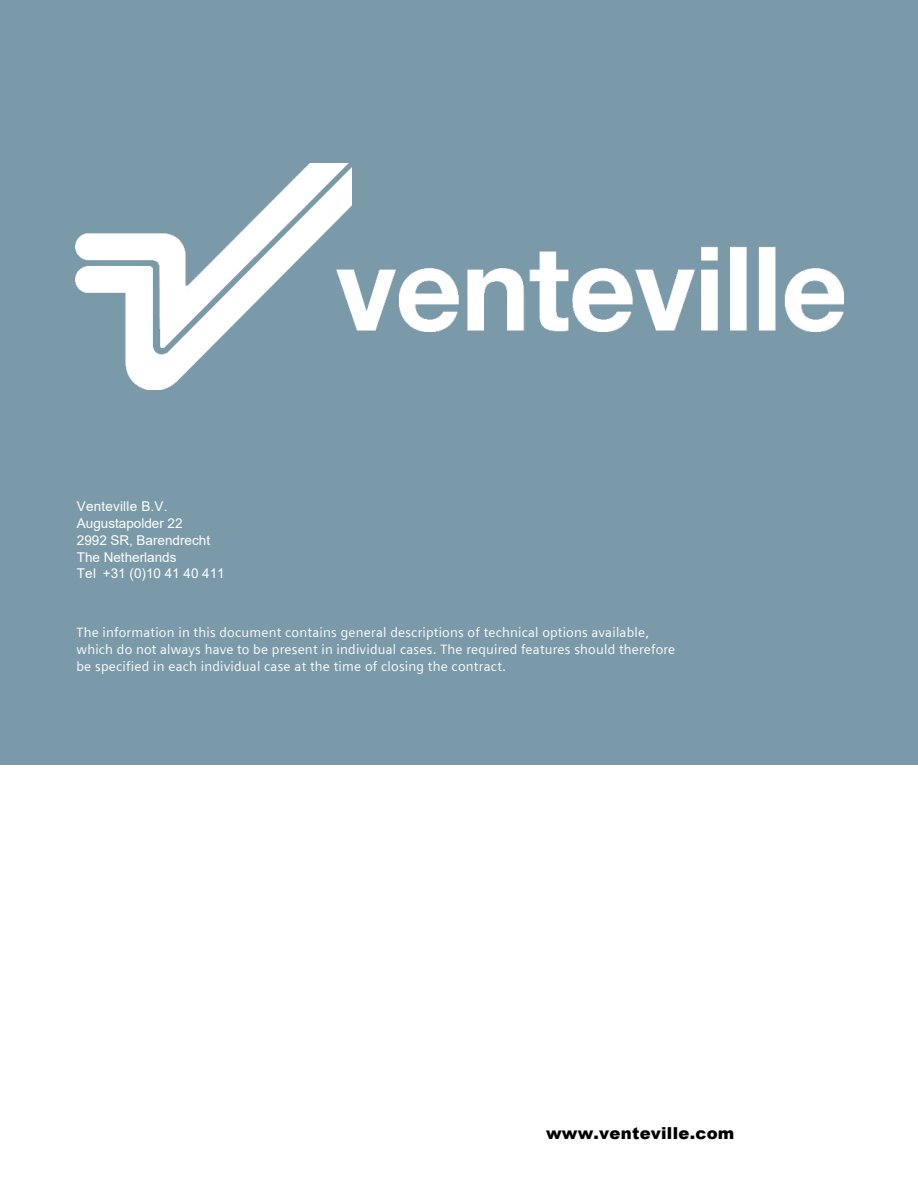
<style>
.page{position:relative;width:918px;height:1188px;background:#fff}
.page>*{position:absolute;margin:0;border:0;box-sizing:border-box;transform-origin:0 0}
.t1{font:900 16.5px "Arial";letter-spacing:.015em;color:#000}
.t2{font:13.5px/17px "Siemens Sans";letter-spacing:.015em;color:#fff}
.t3{font:13.5px/16.8px "Arial";color:#fff}
</style>
<div class="page">
<div style="left:0;top:0;width:918px;height:764px;background:#7b9aa9"></div>
<img style="left:75px;top:164px;width:768px;height:226px">
<p class="t3" style="left:77px;top:498px;width:149px">Venteville B.V.<br>Augustapolder 22<br>2992 SR, Barendrecht<br>The Netherlands<br>Tel +31 (0)10 41 40 411</p>
<p class="t2" style="left:77px;top:624px;width:600px">The information in this document contains general descriptions of technical options available, which do not always have to be present in individual cases. The required features should therefore be specified in each individual case at the time of closing the contract.</p>
<p class="t1" style="left:546px;top:1121px;width:190px">www.venteville.com</p>
</div>
